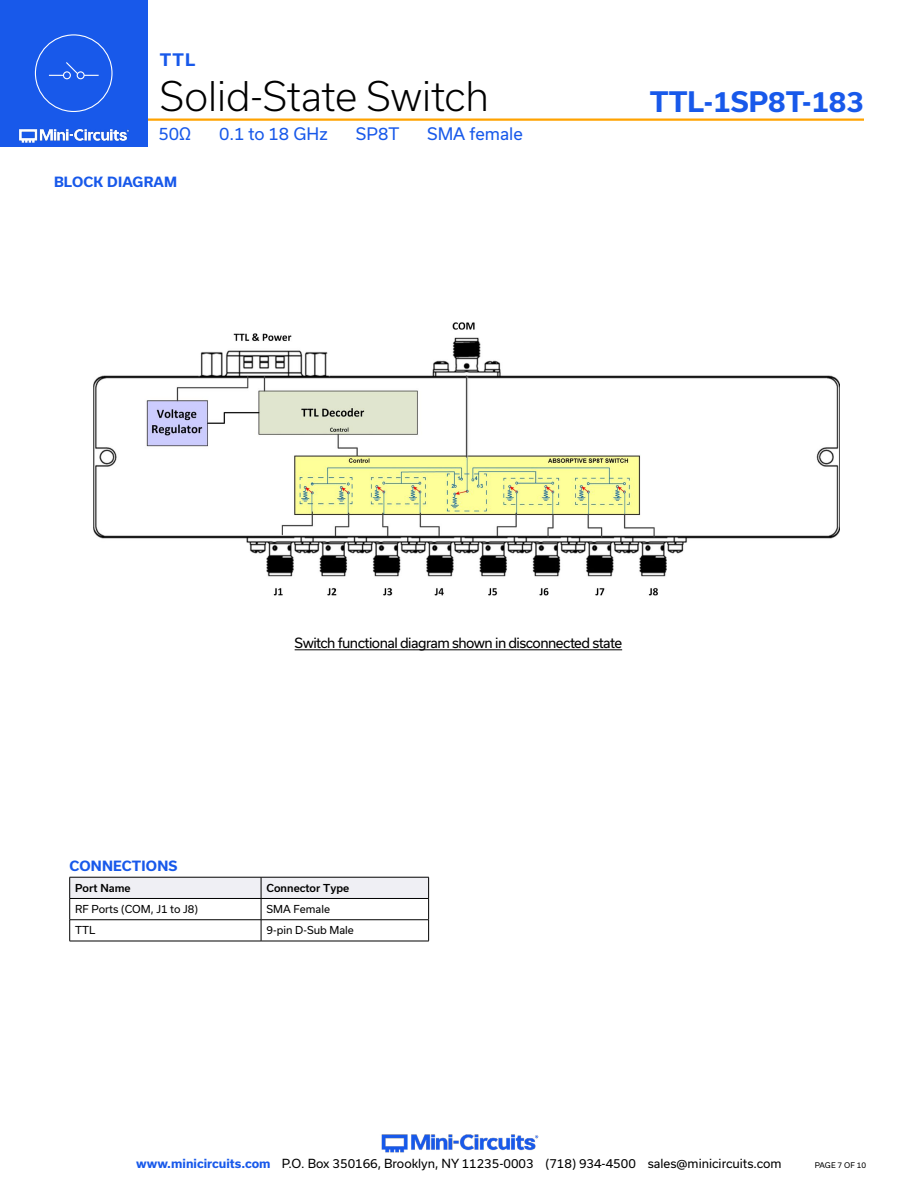
<style>
.page{position:relative;width:918px;height:1188px;background:#fff}
.page>*{position:absolute;margin:0;border:0;box-sizing:border-box;transform-origin:0 0}
.t1{font:300 39px "Usual";color:#000}
.t2{font:700 27px "Usual";color:#1859ea}
.t3{font:16.5px "Usual";color:#1859ea}
.t4{font:700 16.5px "Usual";color:#1859ea}
.t5{font:13.5px "Usual";letter-spacing:-.04em;color:#000}
.t6{font:700 13.5px "Usual";letter-spacing:.015em;color:#1859ea}
.t7{font:12px "Usual";color:#000}
.t8{font:10.5px "Usual";color:#000}
.t9{font:500 10.5px "Usual";color:#000}
.t10{font:7.5px "Usual";color:#000}
.s1{font-weight:700;color:#1859ea}
</style>
<div class="page">
<hr style="left:131px;top:118px;width:733px;height:3px;background:#ffa300">
<div style="left:0;top:0;width:147px;height:147px;background:#1859ea"></div>
<img style="left:19px;top:128px;width:110px;height:15px">
<img style="left:381px;top:1134px;width:158px;height:19px">
<div style="left:35px;top:34px;width:78px;height:78px;border:1px solid #fff;border-radius:50%"></div>
<div style="left:63px;top:71px;width:8px;height:8px;border:1px solid #fff;border-radius:50%"></div>
<div style="left:77px;top:71px;width:8px;height:8px;border:1px solid #fff;border-radius:50%"></div>
<svg style="left:49px;top:62px;width:50px;height:14px"></svg>
<hr style="left:70px;top:941px;width:191px;height:1px;background:#000">
<hr style="left:261px;top:941px;width:168px;height:1px;background:#000">
<svg style="left:69px;top:877px;width:360px;height:64px"></svg>
<hr style="left:295px;top:649px;width:327px;height:1px;background:#000">
<img style="left:94px;top:322px;width:745px;height:274px">
<h3 class="t4" style="left:160px;top:51px;width:37px">TTL</h3>
<h1 class="t1" style="left:160px;top:74px;width:331px">Solid-State Switch</h1>
<h3 class="t3" style="left:158px;top:124px;width:34px">50Ω</h3>
<h3 class="t3" style="left:219px;top:124px;width:110px">0.1 to 18 GHz</h3>
<h3 class="t3" style="left:356px;top:124px;width:45px">SP8T</h3>
<h3 class="t3" style="left:427px;top:124px;width:97px">SMA female</h3>
<p class="t6" style="left:54px;top:174px;width:125px">BLOCK DIAGRAM</p>
<h2 class="t2" style="left:650px;top:86px;width:216px">TTL-1SP8T-183</h2>
<p class="t5" style="left:295px;top:636px;width:329px">Switch functional diagram shown in disconnected state</p>
<p class="t6" style="left:70px;top:858px;width:109px">CONNECTIONS</p>
<p class="t9" style="left:75px;top:882px;width:57px">Port Name</p>
<p class="t9" style="left:267px;top:882px;width:84px">Connector Type</p>
<p class="t8" style="left:75px;top:903px;width:124px">RF Ports (COM, J1 to J8)</p>
<p class="t8" style="left:267px;top:903px;width:65px">SMA Female</p>
<p class="t8" style="left:75px;top:924px;width:22px">TTL</p>
<p class="t8" style="left:267px;top:924px;width:89px">9-pin D-Sub Male</p>
<p class="t7" style="left:136px;top:1157px;width:647px"><span class="s1">www.minicircuits.com</span> P.O. Box 350166, Brooklyn, NY 11235-0003 (718) 934-4500 sales@minicircuits.com</p>
<p class="t10" style="left:815px;top:1161px;width:53px">PAGE 7 OF 10</p>
</div>
